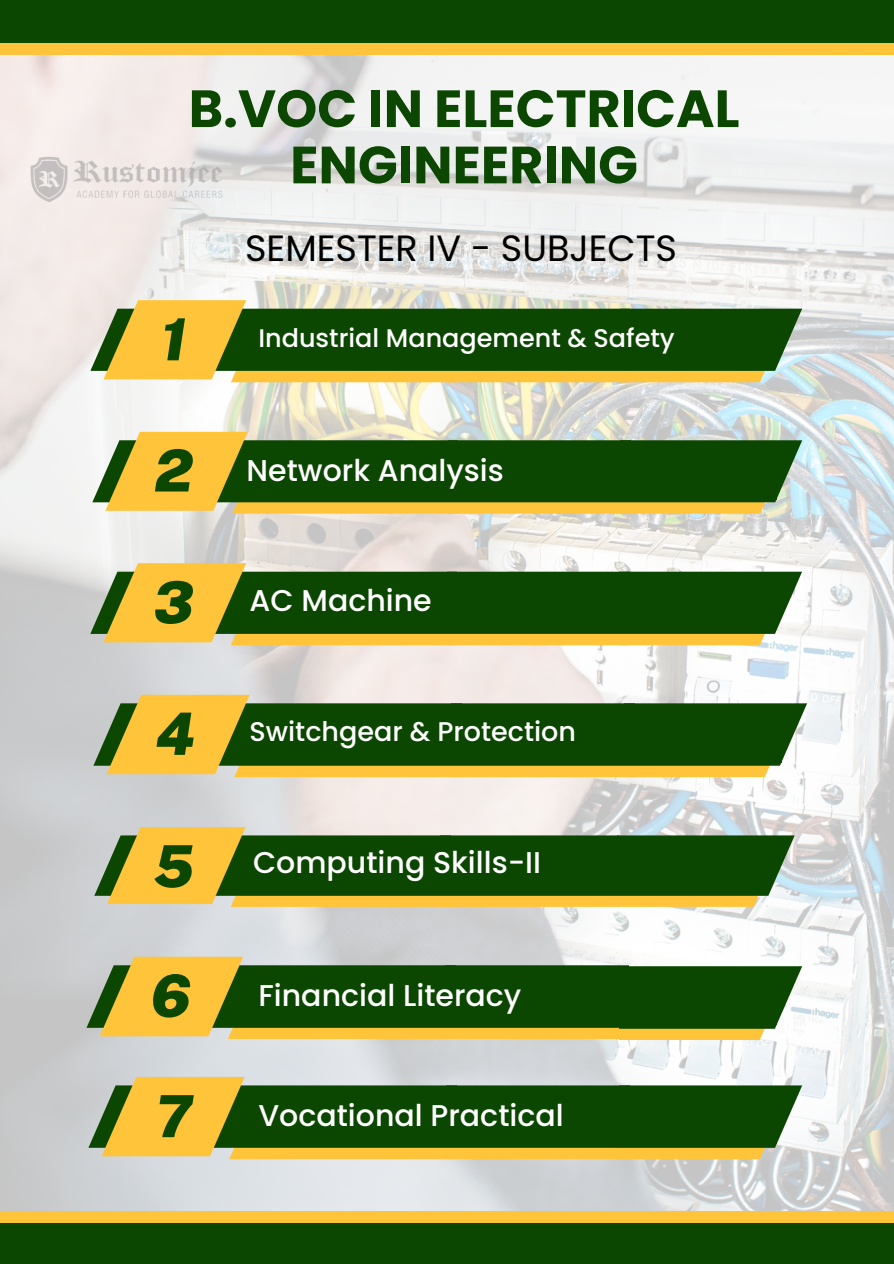
<style>
.page{position:relative;width:894px;height:1264px;background:#fff}
.page>*{position:absolute;margin:0;border:0;box-sizing:border-box;transform-origin:0 0}
.t1{font:italic 900 58.5px "Public Sans";color:#0b4701}
.t2{font:italic 900 58.35px "Public Sans";color:#0b4701}
.t3{font:italic 900 58.05px "Public Sans";color:#0b4701}
.t4{font:700 52.35px/56.2px "Poppins";color:#0b4701;text-align:center}
.t5{font:36.6px "Poppins";color:#000}
.t6{font:500 30px "Poppins";color:#fff}
.t7{font:500 27px "Poppins";color:#fff}
.t8{font:500 25.5px "Poppins";color:#fff}
</style>
<div class="page">
<img style="left:0;top:55px;width:893px;height:1155px">
<div style="left:0;top:0;width:893px;height:55px;background:#ffc439"></div>
<div style="left:0;top:1210px;width:893px;height:53px;background:#ffc439"></div>
<div style="left:0;top:0;width:893px;height:43px;background:#0b4701"></div>
<div style="left:0;top:1223px;width:893px;height:40px;background:#0b4701"></div>
<svg style="left:90px;top:300px;width:712px;height:82px;background:#657b2d"></svg>
<svg style="left:92px;top:432px;width:710px;height:81px;background:#637a2b"></svg>
<svg style="left:90px;top:563px;width:711px;height:82px;background:#667c2e"></svg>
<svg style="left:93px;top:694px;width:713px;height:83px;background:#667c2f"></svg>
<svg style="left:94px;top:827px;width:700px;height:79px;background:#627a2d"></svg>
<svg style="left:86px;top:956px;width:716px;height:83px;background:#657c2f"></svg>
<svg style="left:88px;top:1076px;width:714px;height:83px;background:#657b2f"></svg>
<img style="left:26px;top:152px;width:205px;height:52px">
<p class="t4" style="left:188px;top:81px;width:552px">B.VOC IN ELECTRICAL<br>ENGINEERING</p>
<h3 class="t3" style="left:160px;top:305px;width:28px">1</h3>
<h1 class="t5" style="left:245px;top:222px;width:433px">SEMESTER IV - SUBJECTS</h1>
<h2 class="t8" style="left:258px;top:320px;width:417px">Industrial Management &amp; Safety</h2>
<p class="t3" style="left:154px;top:436px;width:40px">2</p>
<p class="t6" style="left:246px;top:449px;width:259px">Network Analysis</p>
<p class="t3" style="left:153px;top:568px;width:42px">3</p>
<p class="t6" style="left:249px;top:579px;width:184px">AC Machine</p>
<p class="t2" style="left:155px;top:699px;width:41px">4</p>
<p class="t7" style="left:249px;top:712px;width:328px">Switchgear &amp; Protection</p>
<p class="t3" style="left:153px;top:832px;width:42px">5</p>
<p class="t6" style="left:253px;top:841px;width:289px">Computing Skills-II</p>
<p class="t1" style="left:150px;top:961px;width:42px">6</p>
<p class="t6" style="left:258px;top:974px;width:264px">Financial Literacy</p>
<p class="t3" style="left:155px;top:1081px;width:39px">7</p>
<p class="t6" style="left:258px;top:1094px;width:306px">Vocational Practical</p>
</div>
